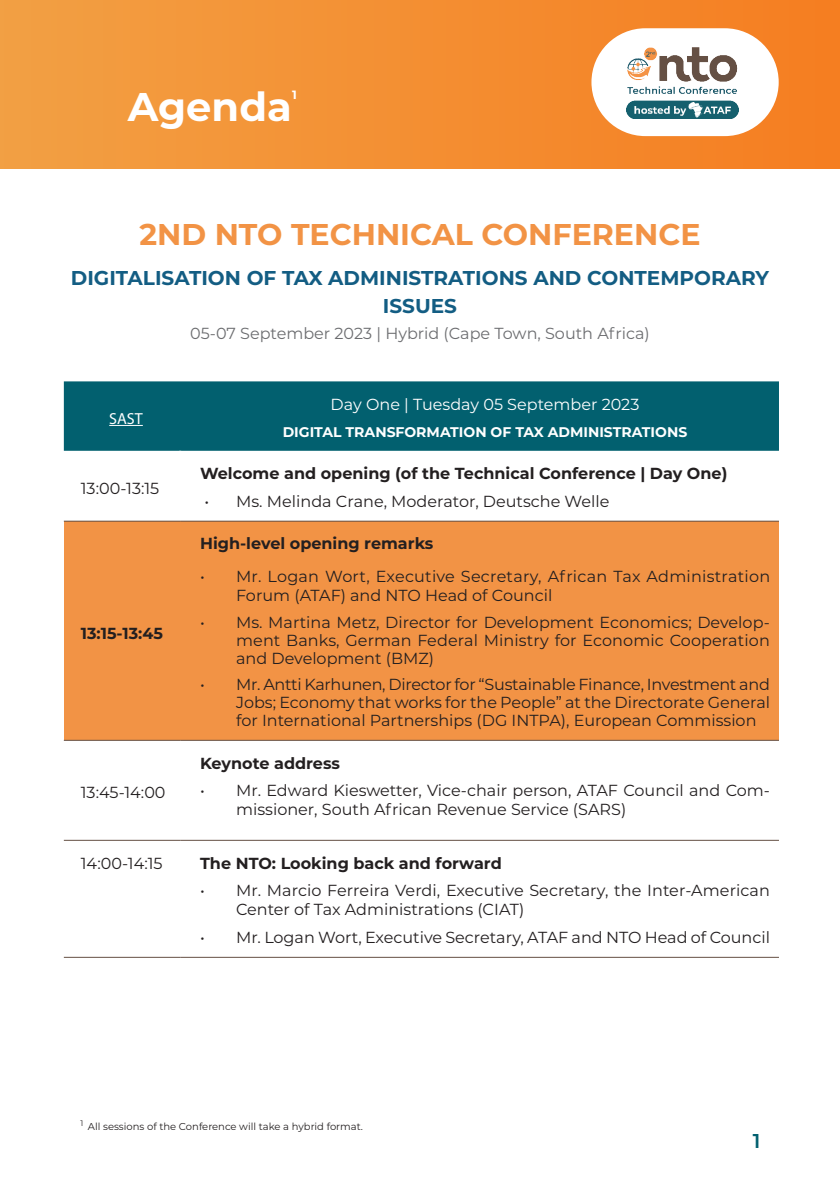
<style>
.page{position:relative;width:840px;height:1191px;background:#fff}
.page>*{position:absolute;margin:0;border:0;box-sizing:border-box;transform-origin:0 0}
._00_Überschrift_1{font:700 40px "Montserrat";color:#fff}
.t1{font:700 30px "Montserrat";color:#f29345}
.t2{font:700 20px/28px "Montserrat";color:#135d83;text-align:center}
.t3{font:600 20px "Montserrat";color:#02606f}
.t4{font:16px/18px "Montserrat";color:#231f20}
.t5{font:700 16px "Montserrat";color:#231f20}
.t6{font:16px "Montserrat";color:#6c6d70}
.t7{font:16px "Montserrat";color:#fff}
.t8{font:16px "Myriad Pro";color:#fff}
.t9{font:700 14px "Montserrat";color:#fff}
._00_Überschrift_1-2{font:700 12px "Montserrat";color:#fff}
._00_Überschrift_1-3{font:10px "Montserrat";color:#231f20}
._00_Überschrift_1-4{font:8px "Montserrat";color:#231f20}
</style>
<div class="page">
<div style="left:0;top:0;width:839px;height:168px;background:linear-gradient(to right,#f2a043,#f57e21)"></div>
<div style="left:64px;top:381px;width:714px;height:70px;background:#02606f"></div>
<div style="left:64px;top:521px;width:116px;height:219px;background:#f29345"></div>
<div style="left:180px;top:521px;width:598px;height:219px;background:#f29345"></div>
<svg style="left:64px;top:839px;width:714px;height:1px"></svg>
<hr style="left:64px;top:520px;width:116px;height:1px;background:#655044">
<hr style="left:180px;top:520px;width:598px;height:1px;background:#655044">
<hr style="left:64px;top:956px;width:116px;height:1px;background:#655044">
<hr style="left:180px;top:956px;width:598px;height:1px;background:#655044">
<hr style="left:64px;top:740px;width:116px;height:1px;background:#655044">
<hr style="left:180px;top:740px;width:598px;height:1px;background:#655044">
<hr style="left:64px;top:840px;width:116px;height:1px;background:#655044">
<hr style="left:180px;top:840px;width:598px;height:1px;background:#655044">
<hr style="left:109px;top:425px;width:34px;height:1px;background:#fff">
<div style="left:591px;top:28px;width:187px;height:108px;background:#fff;border-radius:54px"></div>
<img style="left:626px;top:48px;width:111px;height:70px">
<p class="_00_Überschrift_1-2" style="left:292px;top:86px;width:6px">1</p>
<p class="_00_Überschrift_1" style="left:128px;top:78px;width:165px">Agenda</p>
<p class="t1" style="left:139px;top:212px;width:562px">2ND NTO TECHNICAL CONFERENCE</p>
<p class="t2" style="left:71px;top:262px;width:699px">DIGITALISATION OF TAX ADMINISTRATIONS AND CONTEMPORARY<br>ISSUES</p>
<p class="t6" style="left:190px;top:322px;width:461px">05-07 September 2023 | Hybrid (Cape Town, South Africa)</p>
<p class="t8" style="left:109px;top:408px;width:35px">SAST</p>
<p class="t4" style="left:81px;top:478px;width:80px">13:00-13:15</p>
<p class="t5" style="left:81px;top:621px;width:84px">13:15-13:45</p>
<p class="t4" style="left:81px;top:783px;width:86px">13:45-14:00</p>
<p class="t7" style="left:330px;top:393px;width:310px">Day One | Tuesday 05 September 2023</p>
<p class="t9" style="left:282px;top:421px;width:406px">DIGITAL TRANSFORMATION OF TAX ADMINISTRATIONS</p>
<p class="t5" style="left:200px;top:462px;width:528px">Welcome and opening (of the Technical Conference | Day One)</p>
<p class="t4" style="left:204px;top:492px;width:406px">• Ms. Melinda Crane, Moderator, Deutsche Welle</p>
<p class="t5" style="left:200px;top:532px;width:235px">High-level opening remarks</p>
<p class="t4" style="left:236px;top:566px;width:535px;line-height:19.2px;text-indent:-36px">• Mr. Logan Wort, Executive Secretary, African Tax Administration<br>Forum (ATAF) and NTO Head of Council</p>
<p class="t4" style="left:236px;top:612px;width:535px;text-align:justify;text-indent:-36px">• Ms. Martina Metz, Director for Development Economics; Develop&shy;ment Banks, German Federal Ministry for Economic Cooperation and Development (BMZ)</p>
<p class="t4" style="left:236px;top:675px;width:535px;text-align:justify;text-indent:-36px">• Mr. Antti Karhunen, Director for “Sustainable Finance, Investment and Jobs; Economy that works for the People” at the Directorate General for International Partnerships (DG INTPA), European Commission</p>
<p class="t5" style="left:200px;top:751px;width:141px">Keynote address</p>
<p class="t4" style="left:236px;top:780px;width:535px;line-height:19.2px;text-indent:-36px">• Mr. Edward Kieswetter, Vice-chair person, ATAF Council and Com&shy;missioner, South African Revenue Service (SARS)</p>
<p class="t4" style="left:81px;top:853px;width:83px">14:00-14:15</p>
<p class="t5" style="left:200px;top:851px;width:303px">The NTO: Looking back and forward</p>
<p class="t4" style="left:236px;top:880px;width:535px;line-height:19.2px;text-indent:-36px">• Mr. Marcio Ferreira Verdi, Executive Secretary, the Inter-American<br>Center of Tax Administrations (CIAT)</p>
<p class="t4" style="left:200px;top:928px;width:571px">• Mr. Logan Wort, Executive Secretary, ATAF and NTO Head of Council</p>
<p class="_00_Überschrift_1-4" style="left:80px;top:1118px;width:4px">1</p>
<p class="_00_Überschrift_1-3" style="left:88px;top:1119px;width:276px">All sessions of the Conference will take a hybrid format.</p>
<p class="t3" style="left:752px;top:1126px;width:9px">1</p>
</div>
